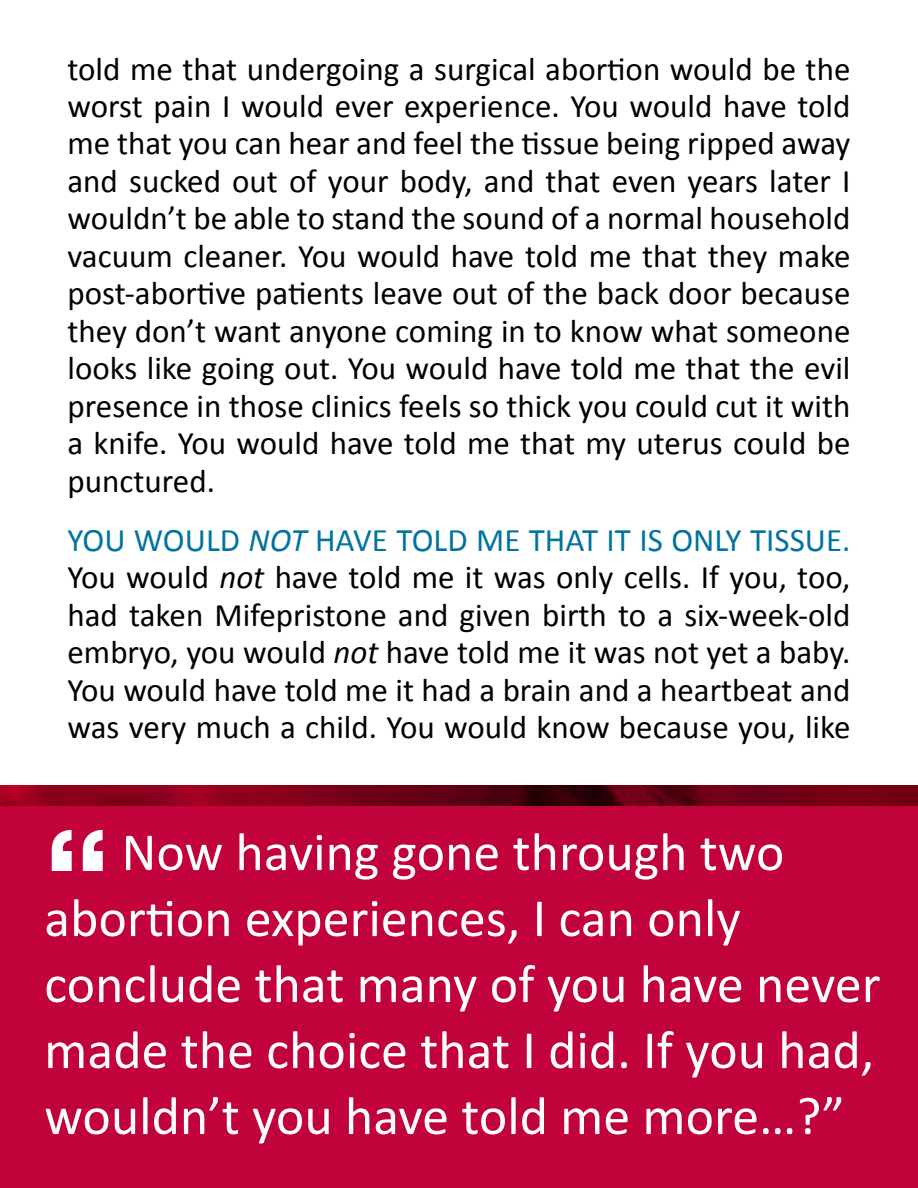
<style>
.page{position:relative;width:918px;height:1188px;background:#fff}
.page>*{position:absolute;margin:0;border:0;box-sizing:border-box;transform-origin:0 0}
.t1{font:600 150px "Avant Garde";color:#fff}
.t2{font:54px/66px "Calibri";color:#fff}
.t3{font:33px/37.5px "Calibri";color:#000;text-align:justify}
.s1{color:#00739f}
.s2{font-style:italic;color:#00739f}
.s3{font-style:italic}
</style>
<div class="page">
<div style="left:0;top:785px;width:918px;height:403px;background:#c2023b"></div>
<img style="left:0;top:785px;width:918px;height:20px">
<p class="t3" style="left:68px;top:48px;width:785px">told me that undergoing a surgical abortion would be the worst pain I would ever experience. You would have told me that you can hear and feel the tissue being ripped away and sucked out of your body, and that even years later I wouldn’t be able to stand the sound of a normal household vacuum cleaner. You would have told me that they make post-abortive patients leave out of the back door because they don’t want anyone coming in to know what someone looks like going out. You would have told me that the evil presence in those clinics feels so thick you could cut it with a knife. You would have told me that my uterus could be punctured.</p>
<p class="t3" style="left:68px;top:520px;width:785px"><span class="s1">YOU WOULD</span> <span class="s2">NOT</span> <span class="s1">HAVE TOLD ME THAT IT IS ONLY TISSUE.<br></span>You would <span class="s3">not</span> have told me it was only cells. If you, too, had taken Mifepristone and given birth to a six-week-old embryo, you would <span class="s3">not</span> have told me it was not yet a baby.<br>You would have told me it had a brain and a heartbeat and was very much a child. You would know because you, like</p>
<h1 class="t1" style="left:41px;top:788px;width:73px">“</h1>
<h2 class="t2" style="left:44px;top:817px;width:838px;text-indent:77px">Now having gone through two abortion experiences, I can only conclude that many of you have never made the choice that I did. If you had, wouldn’t you have told me more…?”</h2>
</div>
